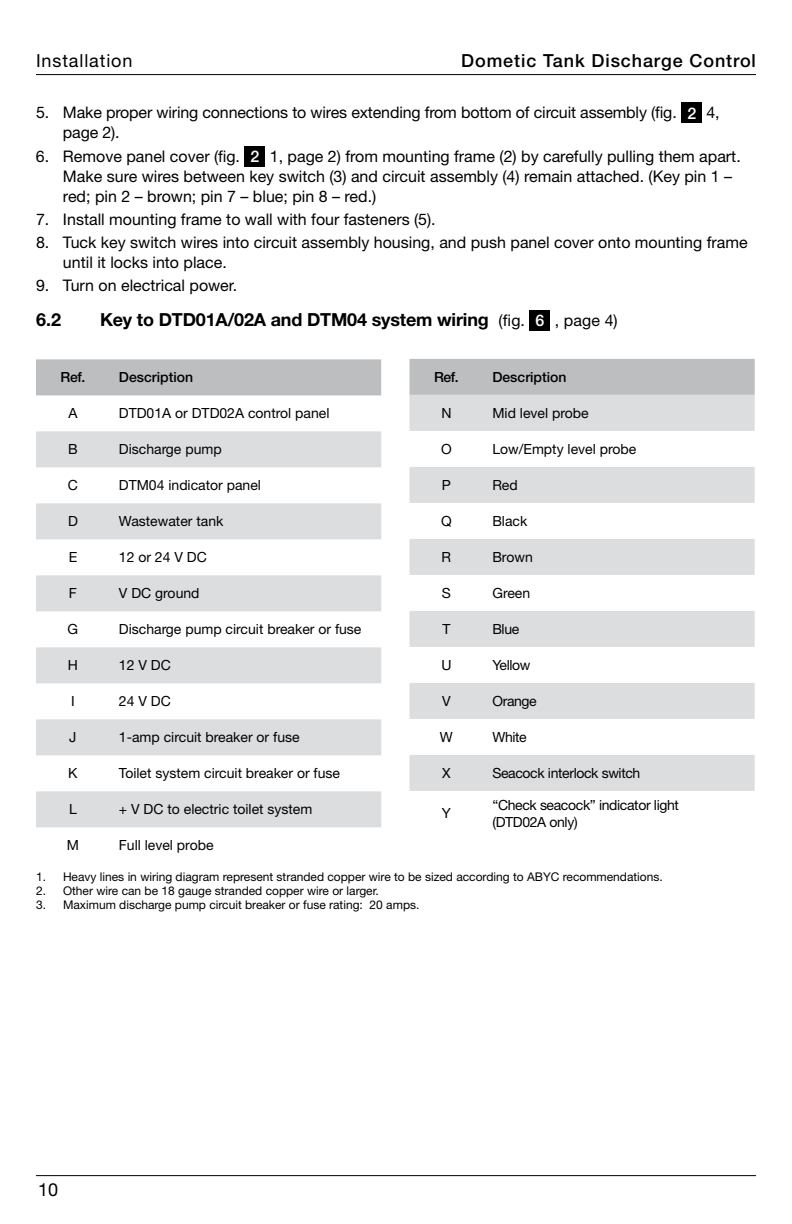
<style>
.page{position:relative;width:792px;height:1224px;background:#fff}
.page>*{position:absolute;margin:0;border:0;box-sizing:border-box;transform-origin:0 0}
.t1{font:700 18px "Helvetica Neue LT Std";letter-spacing:-.01em;color:#000}
.t2{font:500 18px "Helvetica Neue LT Std";letter-spacing:.05em;color:#000}
.t3{font:18px "Helvetica Neue LT Std";letter-spacing:.05em;color:#000}
.t4{font:16px/20px "Helvetica Neue LT Std";color:#000}
.t5{font:14px "Helvetica Neue LT Std";color:#000}
.t6{font:14px/16.8px "Helvetica Neue LT Std";letter-spacing:-.025em;color:#000}
.t7{font:500 14px "Helvetica Neue LT Std";color:#000}
.t8{font:12px "Helvetica Neue LT Std";color:#000}
.s1{font-weight:500;color:#fff}
.s2{font-weight:400;font-size:16px}
.s3{font-weight:500;font-size:16px;color:#fff}
</style>
<div class="page">
<hr style="left:36px;top:1175px;width:720px;height:1px;background:#000">
<hr style="left:36px;top:74px;width:720px;height:1px;background:#000">
<div style="left:681px;top:102px;width:21px;height:21px;background:#000"></div>
<div style="left:244px;top:146px;width:21px;height:21px;background:#000"></div>
<div style="left:530px;top:310px;width:20px;height:21px;background:#000"></div>
<div style="left:36px;top:359px;width:345px;height:36px;background:#bcbec0"></div>
<svg style="left:36px;top:431px;width:345px;height:396px;fill:#dcddde"></svg>
<div style="left:410px;top:359px;width:345px;height:36px;background:#bcbec0"></div>
<svg style="left:410px;top:395px;width:345px;height:396px;fill:#dcddde"></svg>
<p class="t3" style="left:36px;top:50px;width:98px">Installation</p>
<p class="t2" style="left:461px;top:50px;width:296px">Dometic Tank Discharge Control</p>
<p class="t4" style="left:63px;top:102px;width:658px;text-indent:-27px">5. Make proper wiring connections to wires extending from bottom of circuit assembly (fig. <span class="s1">2</span> 4, page 2).</p>
<p class="t4" style="left:63px;top:146px;width:677px;text-indent:-27px">6. Remove panel cover (fig. <span class="s1">2</span> 1, page 2) from mounting frame (2) by carefully pulling them apart.<br>Make sure wires between key switch (3) and circuit assembly (4) remain attached. (Key pin 1 – red; pin 2 – brown; pin 7 – blue; pin 8 – red.)</p>
<p class="t4" style="left:36px;top:209px;width:399px">7. Install mounting frame to wall with four fasteners (5).</p>
<p class="t4" style="left:63px;top:232px;width:686px;text-indent:-27px">8. Tuck key switch wires into circuit assembly housing, and push panel cover onto mounting frame until it locks into place.</p>
<p class="t4" style="left:36px;top:275px;width:200px">9. Turn on electrical power.</p>
<p class="t1" style="left:36px;top:308px;width:27px">6.2</p>
<p class="t1" style="left:100px;top:308px;width:519px">Key to DTD01A/02A and DTM04 system wiring <span class="s2">(fig.</span> <span class="s3">6</span> <span class="s2">, page 4)</span></p>
<p class="t7" style="left:61px;top:369px;width:26px">Ref.</p>
<p class="t7" style="left:119px;top:369px;width:76px">Description</p>
<p class="t5" style="left:68px;top:405px;width:11px">A</p>
<p class="t5" style="left:119px;top:405px;width:212px">DTD01A or DTD02A control panel</p>
<p class="t5" style="left:68px;top:441px;width:11px">B</p>
<p class="t5" style="left:119px;top:441px;width:104px">Discharge pump</p>
<p class="t5" style="left:68px;top:477px;width:12px">C</p>
<p class="t5" style="left:119px;top:477px;width:144px">DTM04 indicator panel</p>
<p class="t5" style="left:68px;top:513px;width:11px">D</p>
<p class="t5" style="left:119px;top:513px;width:106px">Wastewater tank</p>
<p class="t5" style="left:69px;top:549px;width:10px">E</p>
<p class="t5" style="left:119px;top:549px;width:89px">12 or 24 V DC</p>
<p class="t5" style="left:69px;top:585px;width:10px">F</p>
<p class="t5" style="left:119px;top:585px;width:82px">V DC ground</p>
<p class="t5" style="left:68px;top:621px;width:12px">G</p>
<p class="t5" style="left:119px;top:621px;width:244px">Discharge pump circuit breaker or fuse</p>
<p class="t5" style="left:68px;top:657px;width:12px">H</p>
<p class="t5" style="left:119px;top:657px;width:53px">12 V DC</p>
<p class="t5" style="left:71px;top:693px;width:5px">I</p>
<p class="t5" style="left:119px;top:693px;width:53px">24 V DC</p>
<p class="t5" style="left:69px;top:729px;width:9px">J</p>
<p class="t5" style="left:119px;top:729px;width:182px">1-amp circuit breaker or fuse</p>
<p class="t5" style="left:68px;top:765px;width:11px">K</p>
<p class="t5" style="left:119px;top:765px;width:223px">Toilet system circuit breaker or fuse</p>
<p class="t5" style="left:69px;top:801px;width:9px">L</p>
<p class="t5" style="left:119px;top:801px;width:195px">+ V DC to electric toilet system</p>
<p class="t5" style="left:67px;top:837px;width:14px">M</p>
<p class="t5" style="left:119px;top:837px;width:96px">Full level probe</p>
<p class="t7" style="left:434px;top:369px;width:26px">Ref.</p>
<p class="t7" style="left:492px;top:369px;width:76px">Description</p>
<p class="t5" style="left:441px;top:405px;width:12px">N</p>
<p class="t5" style="left:492px;top:405px;width:98px">Mid level probe</p>
<p class="t5" style="left:441px;top:441px;width:12px">O</p>
<p class="t5" style="left:492px;top:441px;width:145px">Low/Empty level probe</p>
<p class="t5" style="left:442px;top:477px;width:11px">P</p>
<p class="t5" style="left:492px;top:477px;width:27px">Red</p>
<p class="t5" style="left:441px;top:513px;width:12px">Q</p>
<p class="t5" style="left:492px;top:513px;width:36px">Black</p>
<p class="t5" style="left:442px;top:549px;width:11px">R</p>
<p class="t5" style="left:492px;top:549px;width:42px">Brown</p>
<p class="t5" style="left:442px;top:585px;width:11px">S</p>
<p class="t5" style="left:492px;top:585px;width:39px">Green</p>
<p class="t5" style="left:442px;top:621px;width:10px">T</p>
<p class="t5" style="left:492px;top:621px;width:28px">Blue</p>
<p class="t5" style="left:441px;top:657px;width:12px">U</p>
<p class="t5" style="left:492px;top:657px;width:40px">Yellow</p>
<p class="t5" style="left:442px;top:693px;width:10px">V</p>
<p class="t5" style="left:492px;top:693px;width:46px">Orange</p>
<p class="t5" style="left:440px;top:728px;width:14px">W</p>
<p class="t5" style="left:492px;top:728px;width:36px">White</p>
<p class="t5" style="left:442px;top:764px;width:10px">X</p>
<p class="t6" style="left:492px;top:764px;width:150px">Seacock interlock switch</p>
<p class="t5" style="left:442px;top:805px;width:11px">Y</p>
<p class="t6" style="left:492px;top:796px;width:188px">“Check seacock” indicator light (DTD02A only)</p>
<p class="t8" style="left:36px;top:869px;width:628px">1. Heavy lines in wiring diagram represent stranded copper wire to be sized according to ABYC recommendations.</p>
<p class="t8" style="left:36px;top:884px;width:342px">2. Other wire can be 18 gauge stranded copper wire or larger.</p>
<p class="t8" style="left:36px;top:898px;width:383px">3. Maximum discharge pump circuit breaker or fuse rating: 20 amps.</p>
<p class="t3" style="left:38px;top:1179px;width:22px">10</p>
</div>
